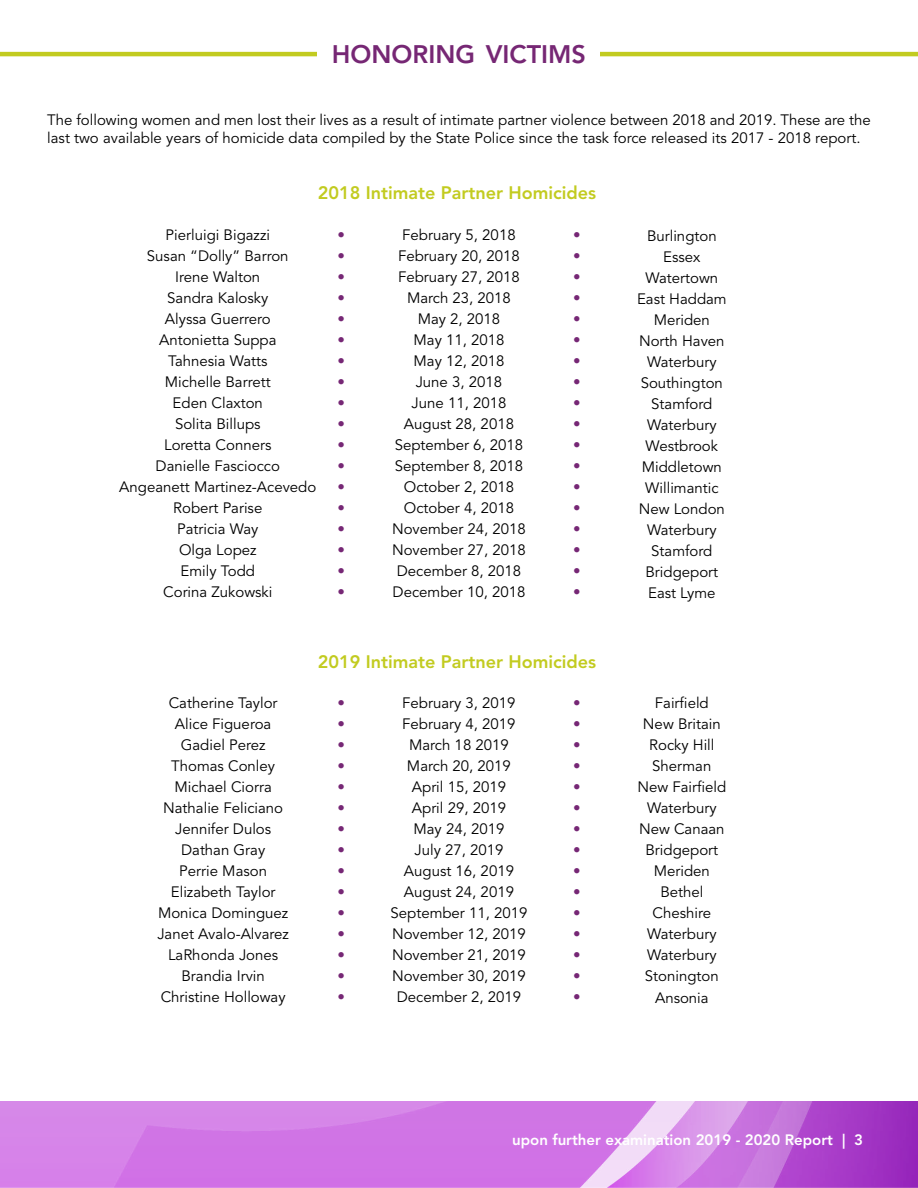
<style>
.page{position:relative;width:918px;height:1188px;background:#fff}
.page>*{position:absolute;margin:0;border:0;box-sizing:border-box;transform-origin:0 0}
.t1{font:800 25.2px "Avenir LT Std";color:#762774}
.t2{font:800 18px "Avenir LT Std";color:#c2cb20}
.t3{font:15px/21px "Avenir LT Std";color:#000;text-align:center}
.t4{font:900 15px/21px "Avenir LT Std";color:#762775;text-align:justify}
.t5{font:800 15px "Avenir LT Std";color:#fff}
</style>
<div class="page">
<img style="left:0;top:1102px;width:918px;height:86px">
<hr style="left:0;top:52px;width:918px;height:4px;background:#c2cb20">
<div style="left:318px;top:36px;width:282px;height:32px;background:#fff"></div>
<h1 class="t1" style="left:332px;top:39px;width:256px">HONORING VICTIMS</h1>
<p class="t3" style="left:47px;top:111px;width:825px;line-height:18px;text-align:left">The following women and men lost their lives as a result of intimate partner violence between 2018 and 2019. These are the last two available years of homicide data compiled by the State Police since the task force released its 2017 - 2018 report.</p>
<p class="t2" style="left:318px;top:182px;width:280px">2018 Intimate Partner Homicides</p>
<p class="t4" style="left:337px;top:225px;width:9px">• • • • • • • • • • • • • • • • • •</p>
<p class="t3" style="left:392px;top:225px;width:135px">February 5, 2018<br>February 20, 2018<br>February 27, 2018<br>March 23, 2018<br>May 2, 2018<br>May 11, 2018<br>May 12, 2018<br>June 3, 2018<br>June 11, 2018<br>August 28, 2018<br>September 6, 2018<br>September 8, 2018<br>October 2, 2018<br>October 4, 2018<br>November 24, 2018<br>November 27, 2018<br>December 8, 2018<br>December 10, 2018</p>
<p class="t4" style="left:573px;top:225px;width:9px">• • • • • • • • • • • • • • • • • •</p>
<p class="t3" style="left:637px;top:226px;width:91px">Burlington<br>Essex<br>Watertown<br>East Haddam<br>Meriden<br>North Haven<br>Waterbury<br>Southington<br>Stamford<br>Waterbury<br>Westbrook<br>Middletown<br>Willimantic<br>New London<br>Waterbury<br>Stamford<br>Bridgeport<br>East Lyme</p>
<p class="t3" style="left:119px;top:225px;width:198px">Pierluigi Bigazzi<br>Susan “Dolly” Barron<br>Irene Walton<br>Sandra Kalosky<br>Alyssa Guerrero<br>Antonietta Suppa<br>Tahnesia Watts<br>Michelle Barrett<br>Eden Claxton<br>Solita Billups<br>Loretta Conners<br>Danielle Fasciocco<br>Angeanett Martinez-Acevedo<br>Robert Parise<br>Patricia Way<br>Olga Lopez<br>Emily Todd<br>Corina Zukowski</p>
<p class="t2" style="left:318px;top:651px;width:280px">2019 Intimate Partner Homicides</p>
<p class="t3" style="left:157px;top:693px;width:133px">Catherine Taylor<br>Alice Figueroa<br>Gadiel Perez<br>Thomas Conley<br>Michael Ciorra<br>Nathalie Feliciano<br>Jennifer Dulos<br>Dathan Gray<br>Perrie Mason<br>Elizabeth Taylor<br>Monica Dominguez<br>Janet Avalo-Alvarez<br>LaRhonda Jones<br>Brandia Irvin<br>Christine Holloway</p>
<p class="t3" style="left:391px;top:693px;width:138px">February 3, 2019<br>February 4, 2019<br>March 18 2019<br>March 20, 2019<br>April 15, 2019<br>April 29, 2019<br>May 24, 2019<br>July 27, 2019<br>August 16, 2019<br>August 24, 2019<br>September 11, 2019<br>November 12, 2019<br>November 21, 2019<br>November 30, 2019<br>December 2, 2019</p>
<p class="t3" style="left:637px;top:693px;width:90px">Fairfield<br>New Britain<br>Rocky Hill<br>Sherman<br>New Fairfield<br>Waterbury<br>New Canaan<br>Bridgeport<br>Meriden<br>Bethel<br>Cheshire<br>Waterbury<br>Waterbury<br>Stonington<br>Ansonia</p>
<p class="t4" style="left:337px;top:692px;width:9px">• • • • • • • • • • • • • • •</p>
<p class="t4" style="left:573px;top:692px;width:9px">• • • • • • • • • • • • • • •</p>
<p class="t5" style="left:512px;top:1131px;width:352px">upon further examination 2019 - 2020 Report | 3</p>
</div>
